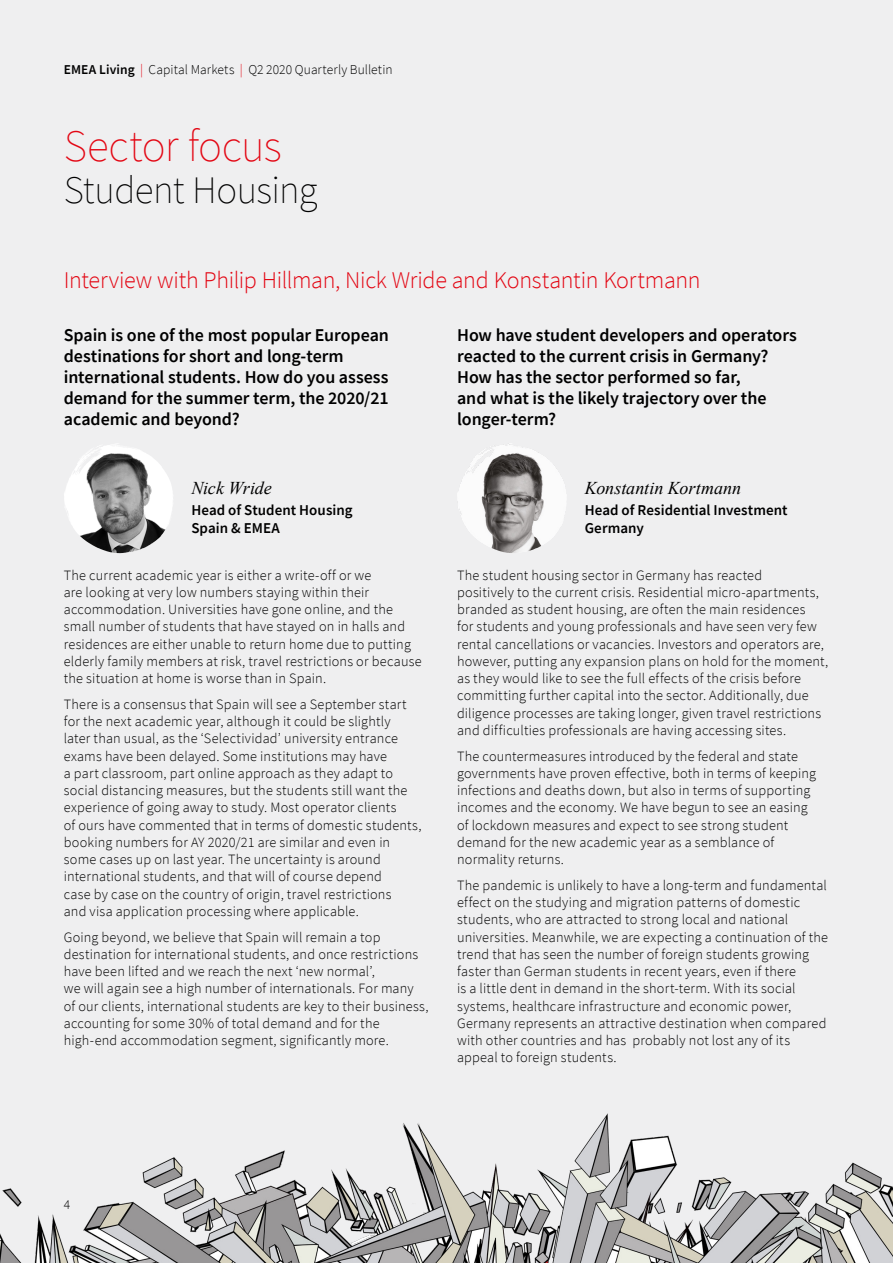
<style>
.page{position:relative;width:893px;height:1263px;background:#efeff0}
.page>*{position:absolute;margin:0;border:0;box-sizing:border-box;transform-origin:0 0}
.t1{font:200 45px "Source Sans Pro";letter-spacing:-.015em;color:#e30613}
.t2{font:200 39px "Source Sans Pro";letter-spacing:-.015em;color:#000}
.t3{font:300 24px "Source Sans Pro";letter-spacing:-.015em;color:#e30613}
.t4{font:600 18px/21px "Source Sans Pro";letter-spacing:-.005em;color:#000}
.t5{font:italic 18px "Times New Roman";color:#000}
.t6{font:600 15px/18px "Source Sans Pro";letter-spacing:.005em;color:#000}
.t7{font:300 14.25px/17.2px "Source Sans Pro";letter-spacing:.015em;color:#000}
.t8{font:300 13.5px "Source Sans Pro";letter-spacing:.005em;color:#000}
.s1{font-weight:600}
.s2{color:#e30613}
</style>
<div class="page">
<img style="left:0;top:1113px;width:893px;height:150px">
<svg style="left:64px;top:445px;width:109px;height:108px"></svg>
<img style="left:94px;top:445px;width:23px;height:6px">
<svg style="left:457px;top:445px;width:109px;height:108px"></svg>
<img style="left:487px;top:445px;width:23px;height:6px">
<p class="t8" style="left:64px;top:61px;width:330px"><span class="s1">EMEA Living</span> <span class="s2">|</span> Capital Markets <span class="s2">|</span> Q2 2020 Quarterly Bulletin</p>
<h1 class="t1" style="left:64px;top:119px;width:220px">Sector focus</h1>
<h2 class="t2" style="left:64px;top:167px;width:255px">Student Housing</h2>
<h3 class="t3" style="left:64px;top:265px;width:638px">Interview with Philip Hillman, Nick Wride and Konstantin Kortmann</h3>
<p class="t4" style="left:64px;top:324px;width:327px">Spain is one of the most popular European destinations for short and long-term international students. How do you assess demand for the summer term, the 2020/21 academic and beyond?</p>
<p class="t4" style="left:457px;top:324px;width:341px">How have student developers and operators reacted to the current crisis in Germany?<br>How has the sector performed so far,<br>and what is the likely trajectory over the longer-term?</p>
<p class="t5" style="left:191px;top:476px;width:82px">Nick Wride</p>
<p class="t6" style="left:191px;top:500px;width:163px">Head of Student Housing<br>Spain &amp; EMEA</p>
<p class="t7" style="left:64px;top:566px;width:359px">The current academic year is either a write-off or we<br>are looking at very low numbers staying within their accommodation. Universities have gone online, and the small number of students that have stayed on in halls and residences are either unable to return home due to putting elderly family members at risk, travel restrictions or because the situation at home is worse than in Spain.</p>
<p class="t7" style="left:64px;top:695px;width:359px">There is a consensus that Spain will see a September start for the next academic year, although it could be slightly<br>later than usual, as the ‘Selectividad’ university entrance exams have been delayed. Some institutions may have<br>a part classroom, part online approach as they adapt to social distancing measures, but the students still want the experience of going away to study. Most operator clients<br>of ours have commented that in terms of domestic students, booking numbers for AY 2020/21 are similar and even in some cases up on last year. The uncertainty is around international students, and that will of course depend<br>case by case on the country of origin, travel restrictions<br>and visa application processing where applicable.</p>
<p class="t7" style="left:64px;top:928px;width:366px">Going beyond, we believe that Spain will remain a top destination for international students, and once restrictions have been lifted and we reach the next ‘new normal’,<br>we will again see a high number of internationals. For many of our clients, international students are key to their business, accounting for some 30% of total demand and for the high-end accommodation segment, significantly more.</p>
<p class="t5" style="left:585px;top:476px;width:158px">Konstantin Kortmann</p>
<p class="t6" style="left:585px;top:500px;width:205px">Head of Residential Investment<br>Germany</p>
<p class="t7" style="left:457px;top:566px;width:373px">The student housing sector in Germany has reacted<br>positively to the current crisis. Residential micro-apartments, branded as student housing, are often the main residences<br>for students and young professionals and have seen very few rental cancellations or vacancies. Investors and operators are, however, putting any expansion plans on hold for the moment, as they would like to see the full effects of the crisis before committing further capital into the sector. Additionally, due diligence processes are taking longer, given travel restrictions and difficulties professionals are having accessing sites.</p>
<p class="t7" style="left:457px;top:747px;width:360px">The countermeasures introduced by the federal and state governments have proven effective, both in terms of keeping infections and deaths down, but also in terms of supporting incomes and the economy. We have begun to see an easing of lockdown measures and expect to see strong student demand for the new academic year as a semblance of normality returns.</p>
<p class="t7" style="left:457px;top:876px;width:373px">The pandemic is unlikely to have a long-term and fundamental effect on the studying and migration patterns of domestic students, who are attracted to strong local and national universities. Meanwhile, we are expecting a continuation of the trend that has seen the number of foreign students growing faster than German students in recent years, even if there<br>is a little dent in demand in the short-term. With its social systems, healthcare infrastructure and economic power, Germany represents an attractive destination when compared with other countries and has probably not lost any of its appeal to foreign students.</p>
<p class="t8" style="left:64px;top:1196px;width:8px">4</p>
</div>
